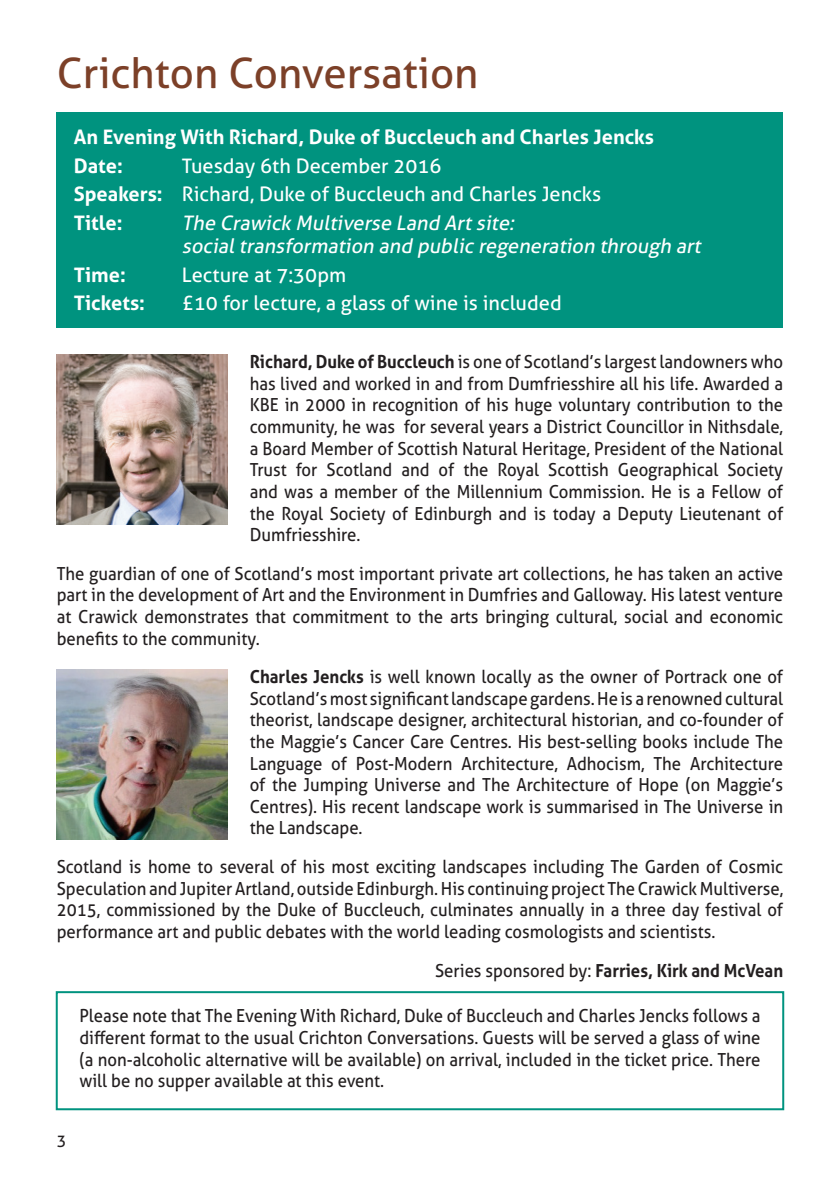
<style>
.page{position:relative;width:840px;height:1191px;background:#fff}
.page>*{position:absolute;margin:0;border:0;box-sizing:border-box;transform-origin:0 0}
.t1{font:42px "Aller";color:#7c4028}
.t2{font:20px/28.6px "Aller";color:#fff}
.t3{font:italic 20px/23px "Aller";color:#fff}
.t4{font:700 20px/28.6px "Aller";color:#fff}
.t5{font:18px/21.6px "Aller";color:#231f20;text-align:justify;scale:.93 1}
.t6{font:700 18px "Aller";color:#231f20;scale:.93 1}
.t7{font:16px "Aller";color:#231f20}
.s1{font-weight:700}
.s2{font-weight:400}
</style>
<div class="page">
<div style="left:56px;top:991px;width:727px;height:119px;border:2px solid #00937f"></div>
<div style="left:57px;top:112px;width:725px;height:216px;background:#00937f"></div>
<img style="left:57px;top:354px;width:170px;height:170px">
<img style="left:57px;top:669px;width:170px;height:170px">
<h1 class="t1" style="left:57px;top:47px;width:423px">Crichton Conversation</h1>
<p class="t4" style="left:74px;top:122px;width:581px">An Evening With Richard, Duke of Buccleuch and Charles Jencks<br>Date:</p>
<p class="t2" style="left:74px;top:151px;width:528px;text-indent:108px">Tuesday 6th December 2016<br><span class="s1">Speakers:</span> Richard, Duke of Buccleuch and Charles Jencks<br><span class="s1">Title:</span></p>
<p class="t3" style="left:182px;top:211px;width:524px">The Crawick Multiverse Land Artsite: socialtransformation and public regeneration through art</p>
<p class="t4" style="left:74px;top:260px;width:54px">Time:</p>
<p class="t2" style="left:182px;top:260px;width:166px">Lecture at 7:30pm</p>
<p class="t4" style="left:74px;top:289px;width:73px">Tickets:</p>
<p class="t2" style="left:182px;top:289px;width:381px">£10 for lecture, a glass of wine is included</p>
<p class="t5" style="left:249px;top:351px;width:575px"><span class="s1">Richard, Duke of Buccleuch</span> is one of Scotland’s largest landowners who has lived and worked in and from Dumfriesshire all his life. Awarded a KBE in 2000 in recognition of his huge voluntary contribution to the community, he was for several years a District Councillor in Nithsdale, a Board Member of Scottish Natural Heritage, President of the National Trust for Scotland and of the Royal Scottish Geographical Society and was a member of the Millennium Commission. He is a Fellow of the Royal Society of Edinburgh and is today a Deputy Lieutenant of Dumfriesshire.</p>
<p class="t5" style="left:57px;top:562px;width:782px">The guardian of one of Scotland’s most important private art collections, he has taken an active part in the development of Art and the Environment in Dumfries and Galloway. His latest venture at Crawick demonstrates that commitment to the arts bringing cultural, social and economic benefits to the community.</p>
<p class="t5" style="left:249px;top:666px;width:575px"><span class="s1">Charles Jencks</span> is well known locally as the owner of Portrack one of Scotland’s most significant landscape gardens. He is a renowned cultural theorist, landscape designer, architectural historian, and co-founder of the Maggie’s Cancer Care Centres. His best-selling books include The Language of Post-Modern Architecture, Adhocism, The Architecture of the Jumping Universe and The Architecture of Hope (on Maggie’s Centres). His recent landscape work is summarised in The Universe in the Landscape.</p>
<p class="t5" style="left:57px;top:856px;width:782px">Scotland is home to several of his most exciting landscapes including The Garden of Cosmic Speculation and Jupiter Artland, outside Edinburgh. His continuing project The Crawick Multiverse, 2015, commissioned by the Duke of Buccleuch, culminates annually in a three day festival of performance art and public debates with the world leading cosmologists and scientists.</p>
<p class="t6" style="left:435px;top:959px;width:375px"><span class="s2">Series sponsored by:</span> Farries, Kirk and McVean</p>
<p class="t5" style="left:79px;top:1005px;width:733px">Please note that The Evening With Richard, Duke of Buccleuch and Charles Jencks follows a different format to the usual Crichton Conversations. Guests will be served a glass of wine (a non-alcoholic alternative will be available) on arrival, included in the ticket price. There will be no supper available at this event.</p>
<p class="t7" style="left:57px;top:1130px;width:11px">3</p>
</div>
